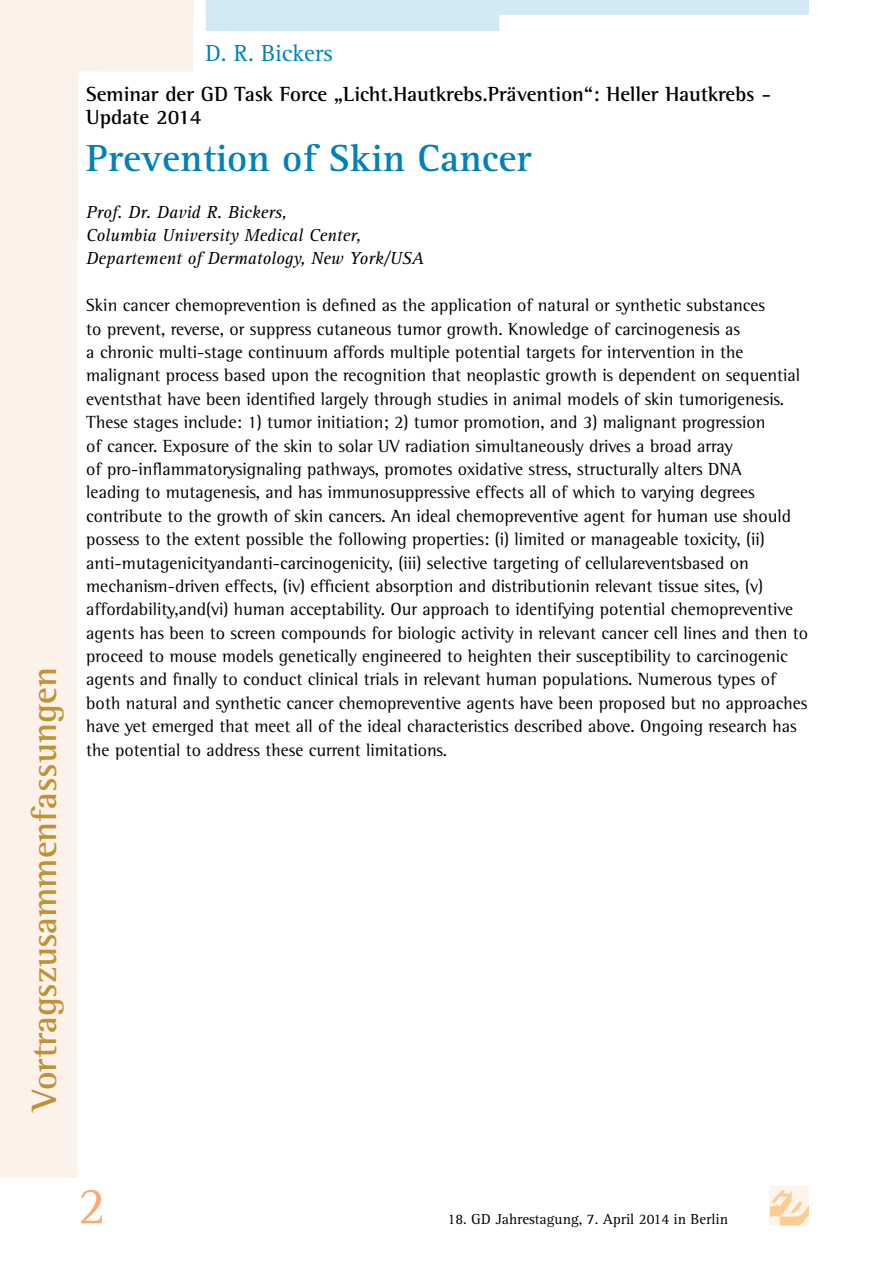
<style>
.page{position:relative;width:893px;height:1263px;background:#fff}
.page>*{position:absolute;margin:0;border:0;box-sizing:border-box;transform-origin:0 0}
.t1{font:54px "Agfa Rotis Serif";color:#f5ac75}
.t2{font:700 39px "Agfa Rotis Serif";color:#0082b8}
.t3{font:700 36px "Agfa Rotis Semi Serif";color:#bf9237}
.t4{font:24px "Agfa Rotis Serif";color:#0082b8}
.t5{font:700 21px/23.4px "Agfa Rotis Semi Serif";color:#000}
.t6{font:18px/23.4px "Agfa Rotis Semi Serif";color:#000}
.t7{font:italic 18px/23.4px "Agfa Rotis Serif";color:#000}
.t8{font:15px "Agfa Rotis Serif";color:#000}
</style>
<div class="page">
<div style="left:770px;top:1186px;width:39px;height:39px;background:#fef4eb"></div>
<svg style="left:770px;top:1190px;width:39px;height:35px"></svg>
<svg style="left:0;top:0;width:194px;height:1178px"></svg>
<div style="left:0;top:0;width:193px;height:17px;background:#fcf2ea"></div>
<svg style="left:206px;top:0;width:603px;height:31px"></svg>
<h3 class="t3" style="left:23px;top:1111px;width:445px;rotate:-90deg">Vortragszusammenfassungen</h3>
<h3 class="t4" style="left:205px;top:39px;width:129px">D. R. Bickers</h3>
<p class="t5" style="left:86px;top:82px;width:686px">Seminar der GD Task Force „Licht.Hautkrebs.Prävention“: Heller Hautkrebs -<br>Update 2014</p>
<h2 class="t2" style="left:86px;top:135px;width:447px">Prevention of Skin Cancer</h2>
<p class="t7" style="left:86px;top:201px;width:339px">Prof. Dr. David R. Bickers,<br>Columbia University Medical Center,<br>Departement of Dermatology, New York/USA</p>
<p class="t6" style="left:86px;top:293px;width:723px">Skin cancer chemoprevention is defined as the application of natural or synthetic substances<br>to prevent, reverse, or suppress cutaneous tumor growth. Knowledge of carcinogenesis as<br>a chronic multi-stage continuum affords multiple potential targets for intervention in the malignant process based upon the recognition that neoplastic growth is dependent on sequential eventsthat have been identified largely through studies in animal models of skin tumorigenesis.<br>These stages include: 1) tumor initiation; 2) tumor promotion, and 3) malignant progression<br>of cancer. Exposure of the skin to solar UV radiation simultaneously drives a broad array<br>of pro-inflammatorysignaling pathways, promotes oxidative stress, structurally alters DNA<br>leading to mutagenesis, and has immunosuppressive effects all of which to varying degrees contribute to the growth of skin cancers. An ideal chemopreventive agent for human use should possess to the extent possible the following properties: (i) limited or manageable toxicity, (ii) anti-mutagenicityandanti-carcinogenicity, (iii) selective targeting of cellulareventsbased on mechanism-driven effects, (iv) efficient absorption and distributionin relevant tissue sites, (v) affordability,and(vi) human acceptability. Our approach to identifying potential chemopreventive agents has been to screen compounds for biologic activity in relevant cancer cell lines and then to proceed to mouse models genetically engineered to heighten their susceptibility to carcinogenic agents and finally to conduct clinical trials in relevant human populations. Numerous types of both natural and synthetic cancer chemopreventive agents have been proposed but no approaches have yet emerged that meet all of the ideal characteristics described above. Ongoing research has the potential to address these current limitations.</p>
<h1 class="t1" style="left:78px;top:1175px;width:30px">2</h1>
<p class="t8" style="left:448px;top:1210px;width:282px">18. GD Jahrestagung, 7. April 2014 in Berlin</p>
</div>
